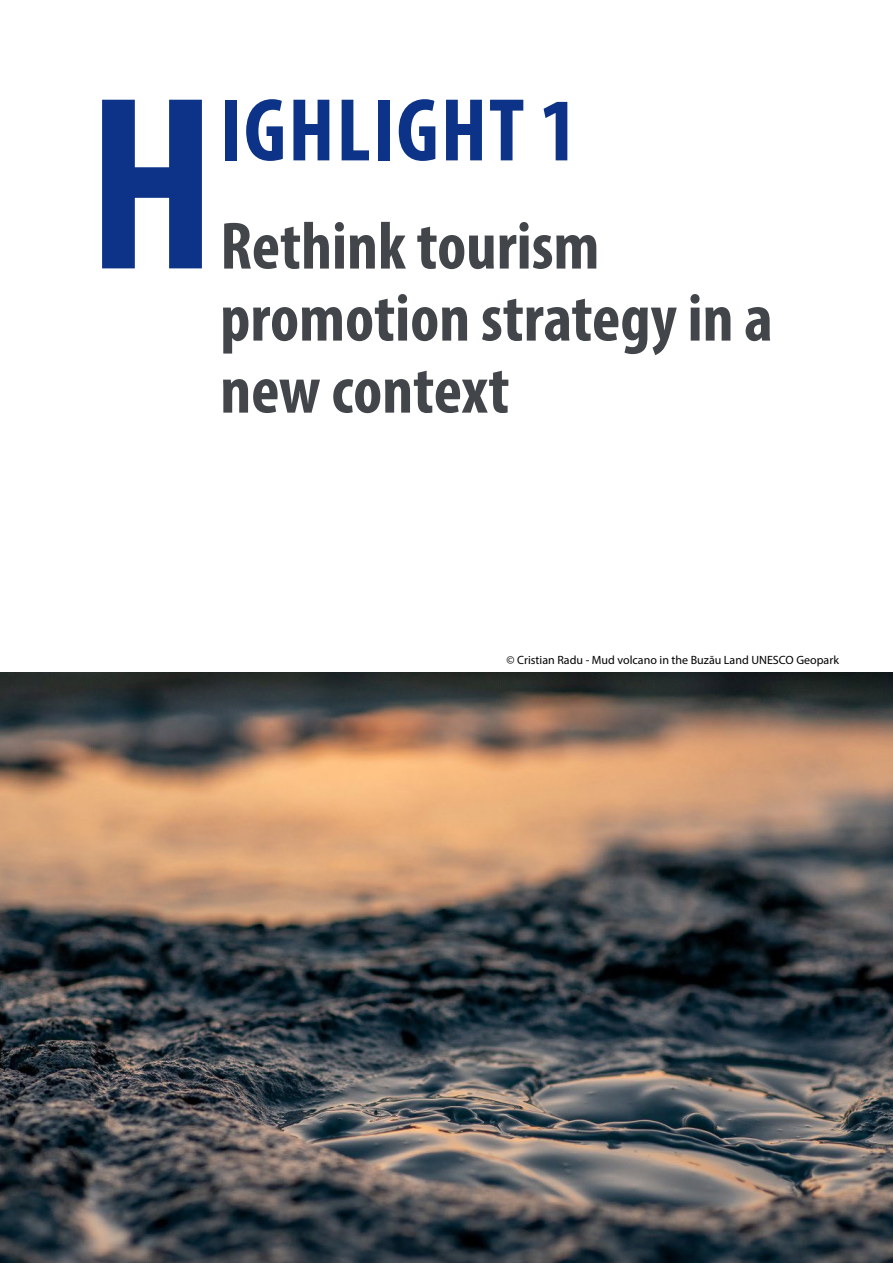
<style>
.page{position:relative;width:893px;height:1263px;background:#fff}
.page>*{position:absolute;margin:0;border:0;box-sizing:border-box;transform-origin:0 0}
.t1{font:700 condensed 250.2px "Myriad Pro";color:#0c3388}
.t2{font:700 condensed 90px "Myriad Pro";color:#0c3388}
.t3{font:700 condensed 67.5px/72px "Myriad Pro";color:#42454a}
.t4{font:12px "Myriad Pro";color:#000}
</style>
<div class="page">
<img style="left:0;top:673px;width:893px;height:590px">
<h1 class="t1" style="left:88px;top:29px;width:130px">H</h1>
<h2 class="t2" style="left:220px;top:74px;width:360px">ighlight 1</h2>
<h3 class="t3" style="left:220px;top:209px;width:554px">Rethink tourism promotion strategy in a new context</h3>
<p class="t4" style="left:506px;top:653px;width:334px">© Cristian Radu - Mud volcano in the Buzău Land UNESCO Geopark</p>
</div>
